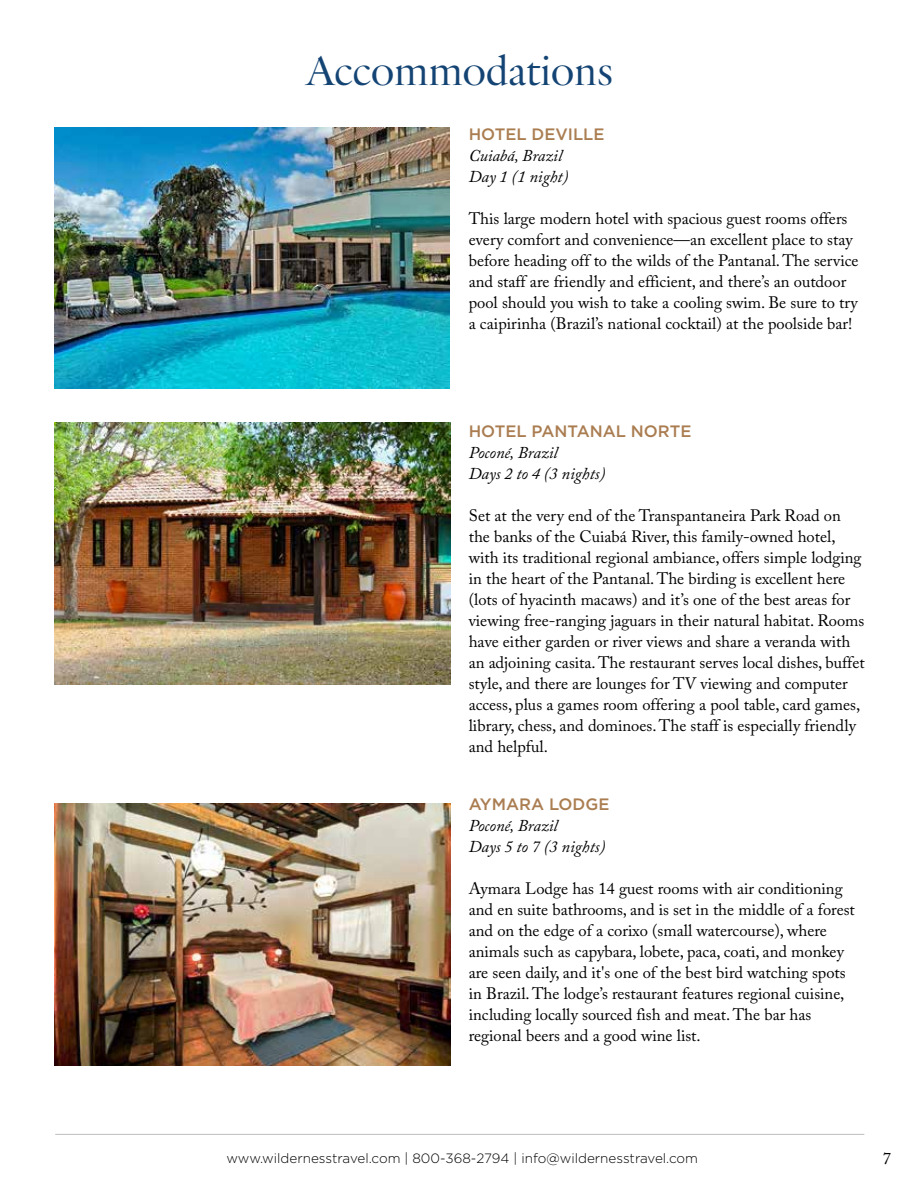
<style>
.page{position:relative;width:918px;height:1188px;background:#fff}
.page>*{position:absolute;margin:0;border:0;box-sizing:border-box;transform-origin:0 0}
.t1{font:42px "Verdigris MVB Pro Big";color:#144474}
.t2{font:16.5px/21px "Adobe Caslon Pro";color:#000}
.t3{font:italic 16.5px/21px "Adobe Caslon Pro";color:#000}
.t4{font:500 16.5px "Gotham";color:#aa7d51}
.t5{font:300 13.5px "Gotham";color:#000}
</style>
<div class="page">
<hr style="left:56px;top:1134px;width:808px;height:1px;background:#bcbec0">
<img style="left:55px;top:127px;width:394px;height:262px">
<img style="left:55px;top:422px;width:396px;height:263px">
<img style="left:55px;top:803px;width:396px;height:263px">
<h1 class="t1" style="left:306px;top:45px;width:308px">Accommodations</h1>
<p class="t4" style="left:469px;top:124px;width:137px">HOTEL DEVILLE</p>
<p class="t3" style="left:469px;top:145px;width:101px">Cuiabá, Brazil<br>Day 1 (1 night)</p>
<p class="t2" style="left:469px;top:208px;width:391px">This large modern hotel with spacious guest rooms offers every comfort and convenience—an excellent place to stay before heading off to the wilds of the Pantanal. The service and staff are friendly and efficient, and there’s an outdoor pool should you wish to take a cooling swim. Be sure to try a caipirinha (Brazil’s national cocktail) at the poolside bar!</p>
<p class="t4" style="left:469px;top:420px;width:224px">HOTEL PANTANAL NORTE</p>
<p class="t3" style="left:469px;top:441px;width:138px">Poconé, Brazil<br>Days 2 to 4 (3 nights)</p>
<p class="t2" style="left:469px;top:504px;width:397px">Set at the very end of the Transpantaneira Park Road on the banks of the Cuiabá River, this family-owned hotel, with its traditional regional ambiance, offers simple lodging in the heart of the Pantanal. The birding is excellent here (lots of hyacinth macaws) and it’s one of the best areas for viewing free-ranging jaguars in their natural habitat. Rooms have either garden or river views and share a veranda with an adjoining casita. The restaurant serves local dishes, buffet style, and there are lounges for TV viewing and computer access, plus a games room offering a pool table, card games, library, chess, and dominoes. The staff is especially friendly and helpful.</p>
<p class="t4" style="left:469px;top:793px;width:142px">AYMARA LODGE</p>
<p class="t3" style="left:469px;top:814px;width:138px">Poconé, Brazil<br>Days 5 to 7 (3 nights)</p>
<p class="t2" style="left:469px;top:877px;width:388px">Aymara Lodge has 14 guest rooms with air conditioning and en suite bathrooms, and is set in the middle of a forest and on the edge of a corixo (small watercourse), where animals such as capybara, lobete, paca, coati, and monkey are seen daily, and it's one of the best bird watching spots in Brazil. The lodge’s restaurant features regional cuisine, including locally sourced fish and meat. The bar has regional beers and a good wine list.</p>
<p class="t5" style="left:226px;top:1150px;width:473px">www.wildernesstravel.com | 800-368-2794 | info@wildernesstravel.com</p>
<p class="t2" style="left:883px;top:1148px;width:10px">7</p>
</div>
